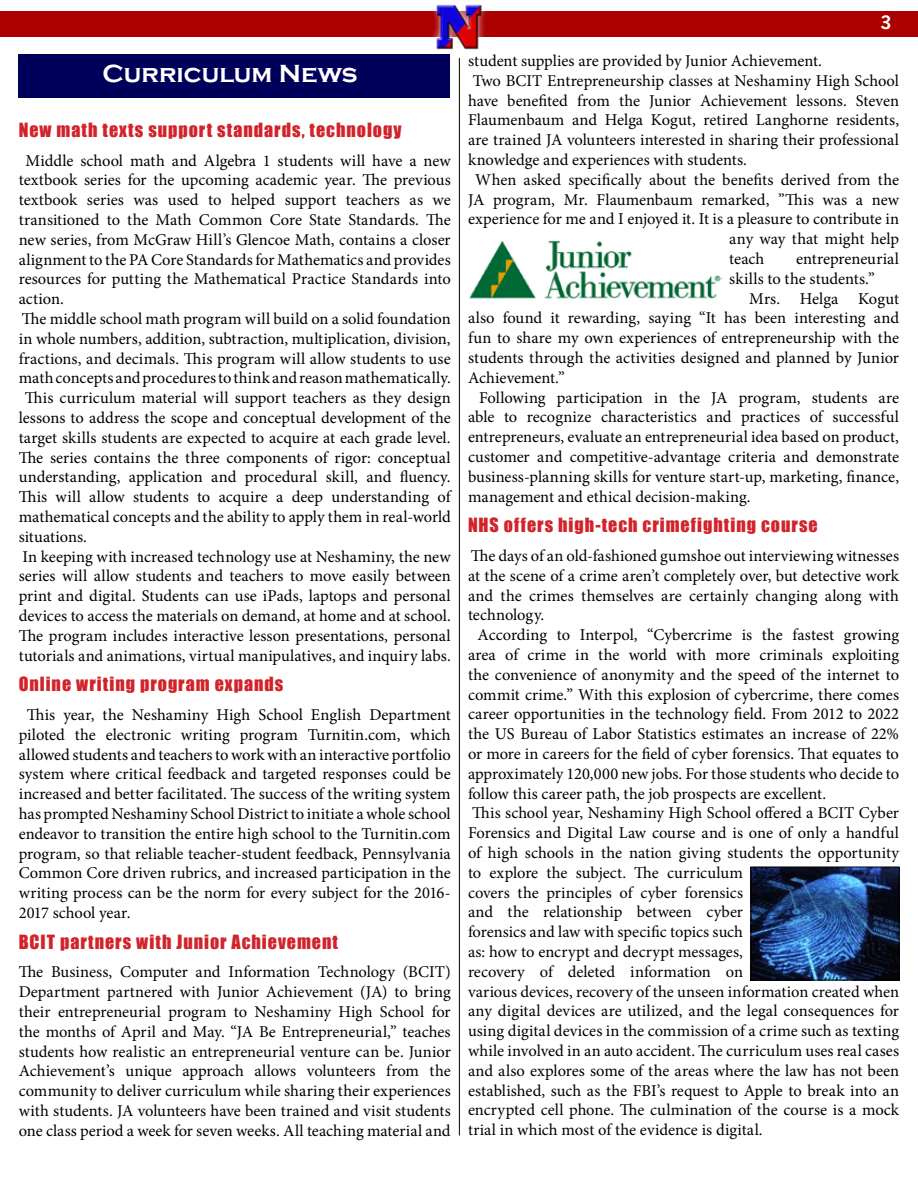
<style>
.page{position:relative;width:918px;height:1188px;background:#fff}
.page>*{position:absolute;margin:0;border:0;box-sizing:border-box;transform-origin:0 0}
.t1{font:700 25.5px "Copperplate Gothic";color:#fff}
.t2{font:18px "Impact";letter-spacing:.055em;color:#d2232a}
.t3{font:700 18px "News Gothic";color:#fff}
.t4{font:16.5px/19.8px "Minion Pro";color:#000;text-align:justify}
</style>
<div class="page">
<div style="left:0;top:11px;width:918px;height:26px;background:#ac0000"></div>
<div style="left:18px;top:54px;width:432px;height:43px;background:#00005b"></div>
<hr style="left:459px;top:58px;width:1px;height:1078px;background:#000">
<div style="left:429px;top:0;width:60px;height:54px;background:#fff;opacity:.75"></div>
<img style="left:435px;top:2px;width:48px;height:47px">
<img style="left:469px;top:240px;width:253px;height:59px">
<img style="left:753px;top:869px;width:144px;height:109px">
<div style="left:751px;top:867px;width:148px;height:113px;border:1px solid #000"></div>
<h1 class="t1" style="left:102px;top:59px;width:256px">Curriculum News</h1>
<p class="t2" style="left:19px;top:116px;width:384px">New math texts support standards, technology</p>
<p class="t4" style="left:26px;top:151px;width:427px">Middle school math and Algebra 1 students will have a new</p>
<p class="t4" style="left:19px;top:170px;width:434px">textbook series for the upcoming academic year. The previous</p>
<p class="t4" style="left:19px;top:190px;width:433px">textbook series was used to helped support teachers as we</p>
<p class="t4" style="left:19px;top:210px;width:433px">transitioned to the Math Common Core State Standards. The</p>
<p class="t4" style="left:19px;top:230px;width:433px">new series, from McGraw Hill’s Glencoe Math, contains a closer</p>
<p class="t4" style="left:19px;top:250px;width:434px">alignment to the PA Core Standards for Mathematics and provides</p>
<p class="t4" style="left:19px;top:269px;width:434px">resources for putting the Mathematical Practice Standards into</p>
<p class="t4" style="left:19px;top:289px;width:47px">action.</p>
<p class="t4" style="left:22px;top:309px;width:430px">The middle school math program will build on a solid foundation</p>
<p class="t4" style="left:19px;top:329px;width:433px">in whole numbers, addition, subtraction, multiplication, division,</p>
<p class="t4" style="left:19px;top:349px;width:433px">fractions, and decimals. This program will allow students to use</p>
<p class="t4" style="left:19px;top:368px;width:434px">math concepts and procedures to think and reason mathematically.</p>
<p class="t4" style="left:25px;top:388px;width:427px">This curriculum material will support teachers as they design</p>
<p class="t4" style="left:19px;top:408px;width:434px">lessons to address the scope and conceptual development of the</p>
<p class="t4" style="left:19px;top:428px;width:433px">target skills students are expected to acquire at each grade level.</p>
<p class="t4" style="left:19px;top:448px;width:433px">The series contains the three components of rigor: conceptual</p>
<p class="t4" style="left:19px;top:467px;width:433px">understanding, application and procedural skill, and fluency.</p>
<p class="t4" style="left:19px;top:487px;width:433px">This will allow students to acquire a deep understanding of</p>
<p class="t4" style="left:19px;top:507px;width:434px">mathematical concepts and the ability to apply them in real-world</p>
<p class="t4" style="left:19px;top:527px;width:70px">situations.</p>
<p class="t4" style="left:22px;top:547px;width:430px">In keeping with increased technology use at Neshaminy, the new</p>
<p class="t4" style="left:19px;top:566px;width:434px">series will allow students and teachers to move easily between</p>
<p class="t4" style="left:19px;top:586px;width:433px">print and digital. Students can use iPads, laptops and personal</p>
<p class="t4" style="left:19px;top:606px;width:434px">devices to access the materials on demand, at home and at school.</p>
<p class="t4" style="left:19px;top:626px;width:433px">The program includes interactive lesson presentations, personal</p>
<p class="t4" style="left:19px;top:646px;width:434px">tutorials and animations, virtual manipulatives, and inquiry labs.</p>
<p class="t2" style="left:19px;top:670px;width:266px">Online writing program expands</p>
<p class="t4" style="left:19px;top:705px;width:434px;text-indent:8px">This year, the Neshaminy High School English Department piloted the electronic writing program Turnitin.com, which allowed students and teachers to work with an interactive portfolio system where critical feedback and targeted responses could be increased and better facilitated. The success of the writing system has prompted Neshaminy School District to initiate a whole school endeavor to transition the entire high school to the Turnitin.com program, so that reliable teacher-student feedback, Pennsylvania Common Core driven rubrics, and increased participation in the writing process can be the norm for every subject for the 2016- 2017 school year.</p>
<p class="t2" style="left:19px;top:928px;width:321px">BCIT partners with Junior Achievement</p>
<p class="t4" style="left:19px;top:962px;width:434px">The Business, Computer and Information Technology (BCIT)<br>Department partnered with Junior Achievement (JA) to bring their entrepreneurial program to Neshaminy High School for the months of April and May. “JA Be Entrepreneurial,” teaches students how realistic an entrepreneurial venture can be. Junior Achievement’s unique approach allows volunteers from the community to deliver curriculum while sharing their experiences with students. JA volunteers have been trained and visit students one class period a week for seven weeks. All teaching material and</p>
<p class="t3" style="left:880px;top:12px;width:13px">3</p>
<p class="t4" style="left:468px;top:51px;width:356px">student supplies are provided by Junior Achievement.</p>
<p class="t4" style="left:473px;top:71px;width:428px">Two BCIT Entrepreneurship classes at Neshaminy High School</p>
<p class="t4" style="left:468px;top:91px;width:433px">have benefited from the Junior Achievement lessons. Steven</p>
<p class="t4" style="left:468px;top:110px;width:433px">Flaumenbaum and Helga Kogut, retired Langhorne residents,</p>
<p class="t4" style="left:468px;top:130px;width:433px">are trained JA volunteers interested in sharing their professional</p>
<p class="t4" style="left:468px;top:150px;width:281px">knowledge and experiences with students.</p>
<p class="t4" style="left:475px;top:170px;width:425px">When asked specifically about the benefits derived from the</p>
<p class="t4" style="left:468px;top:190px;width:433px">JA program, Mr. Flaumenbaum remarked, ”This was a new</p>
<p class="t4" style="left:468px;top:209px;width:433px">experience for me and I enjoyed it. It is a pleasure to contribute in</p>
<p class="t4" style="left:729px;top:229px;width:171px">any way that might help</p>
<p class="t4" style="left:729px;top:249px;width:37px">teach</p>
<p class="t4" style="left:729px;top:249px;width:171px;text-indent:67px">entrepreneurial skills to the students.”</p>
<p class="t4" style="left:468px;top:289px;width:433px;text-indent:281px">Mrs. Helga Kogut also found it rewarding, saying “It has been interesting and fun to share my own experiences of entrepreneurship with the students through the activities designed and planned by Junior Achievement.”</p>
<p class="t4" style="left:468px;top:388px;width:433px;text-indent:11px">Following participation in the JA program, students are able to recognize characteristics and practices of successful entrepreneurs, evaluate an entrepreneurial idea based on product, customer and competitive-advantage criteria and demonstrate business-planning skills for venture start-up, marketing, finance, management and ethical decision-making.</p>
<p class="t2" style="left:468px;top:511px;width:351px">NHS offers high-tech crimefighting course</p>
<p class="t4" style="left:471px;top:546px;width:430px">The days of an old-fashioned gumshoe out interviewing witnesses</p>
<p class="t4" style="left:468px;top:566px;width:433px">at the scene of a crime aren’t completely over, but detective work</p>
<p class="t4" style="left:468px;top:586px;width:433px">and the crimes themselves are certainly changing along with</p>
<p class="t4" style="left:468px;top:605px;width:78px">technology.</p>
<p class="t4" style="left:478px;top:625px;width:423px">According to Interpol, “Cybercrime is the fastest growing</p>
<p class="t4" style="left:468px;top:645px;width:433px">area of crime in the world with more criminals exploiting</p>
<p class="t4" style="left:468px;top:665px;width:433px">the convenience of anonymity and the speed of the internet to</p>
<p class="t4" style="left:468px;top:685px;width:433px">commit crime.” With this explosion of cybercrime, there comes</p>
<p class="t4" style="left:468px;top:704px;width:433px">career opportunities in the technology field. From 2012 to 2022</p>
<p class="t4" style="left:468px;top:724px;width:433px">the US Bureau of Labor Statistics estimates an increase of 22%</p>
<p class="t4" style="left:468px;top:744px;width:433px">or more in careers for the field of cyber forensics. That equates to</p>
<p class="t4" style="left:468px;top:764px;width:433px">approximately 120,000 new jobs. For those students who decide to</p>
<p class="t4" style="left:468px;top:784px;width:360px">follow this career path, the job prospects are excellent.</p>
<p class="t4" style="left:472px;top:803px;width:428px">This school year, Neshaminy High School offered a BCIT Cyber</p>
<p class="t4" style="left:468px;top:823px;width:433px">Forensics and Digital Law course and is one of only a handful</p>
<p class="t4" style="left:468px;top:843px;width:433px">of high schools in the nation giving students the opportunity</p>
<p class="t4" style="left:468px;top:863px;width:277px">to explore the subject. The curriculum</p>
<p class="t4" style="left:468px;top:883px;width:277px">covers the principles of cyber forensics</p>
<p class="t4" style="left:468px;top:902px;width:277px">and the relationship between cyber</p>
<p class="t4" style="left:468px;top:922px;width:277px">forensics and law with specific topics such</p>
<p class="t4" style="left:468px;top:942px;width:277px">as: how to encrypt and decrypt messages,</p>
<p class="t4" style="left:468px;top:962px;width:277px">recovery of deleted information on</p>
<p class="t4" style="left:468px;top:982px;width:433px">various devices, recovery of the unseen information created when</p>
<p class="t4" style="left:468px;top:1001px;width:433px">any digital devices are utilized, and the legal consequences for</p>
<p class="t4" style="left:468px;top:1021px;width:433px">using digital devices in the commission of a crime such as texting</p>
<p class="t4" style="left:468px;top:1041px;width:433px">while involved in an auto accident. The curriculum uses real cases</p>
<p class="t4" style="left:468px;top:1061px;width:433px">and also explores some of the areas where the law has not been</p>
<p class="t4" style="left:468px;top:1081px;width:433px">established, such as the FBI’s request to Apple to break into an</p>
<p class="t4" style="left:468px;top:1100px;width:433px">encrypted cell phone. The culmination of the course is a mock</p>
<p class="t4" style="left:468px;top:1120px;width:296px">trial in which most of the evidence is digital.</p>
</div>
